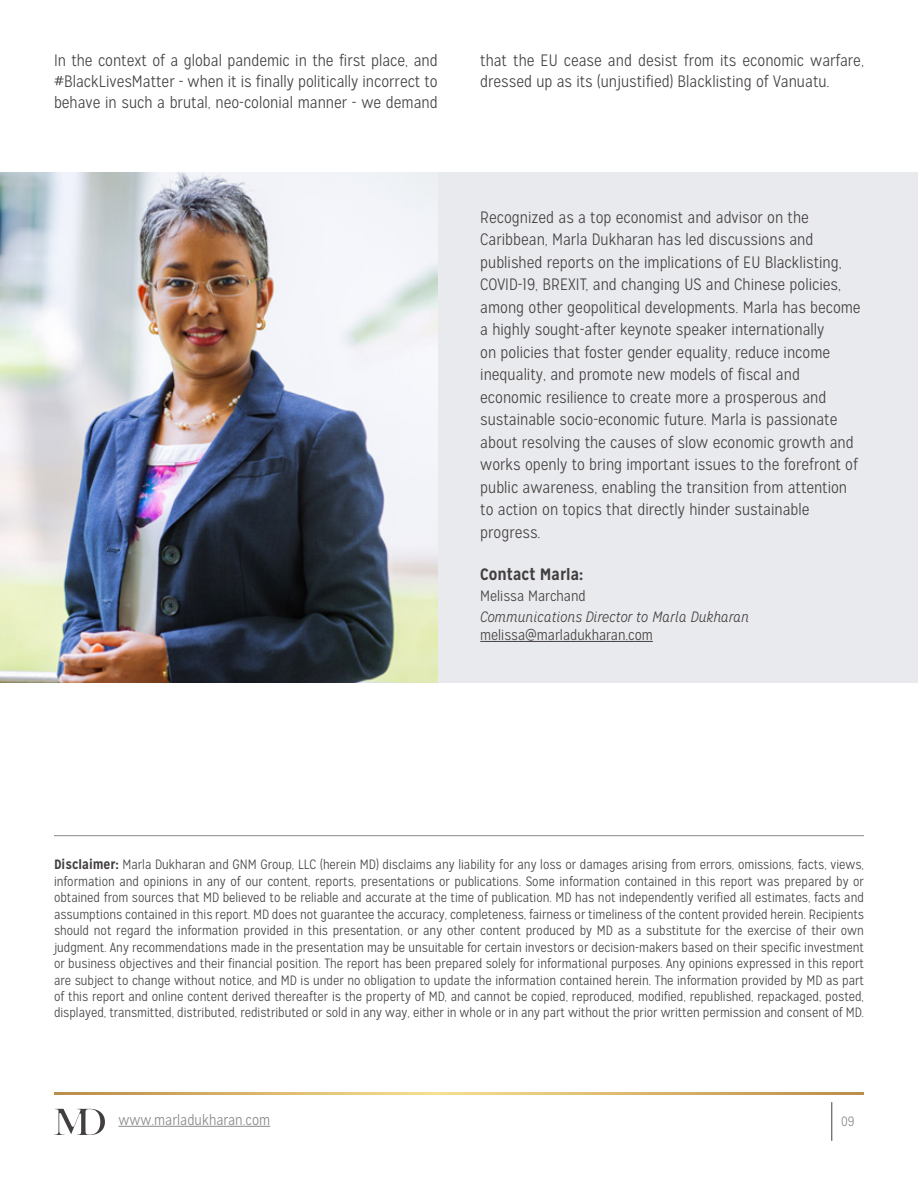
<style>
.page{position:relative;width:918px;height:1188px;background:#fff}
.page>*{position:absolute;margin:0;border:0;box-sizing:border-box;transform-origin:0 0}
.t1{font:300 16.5px/22.5px "Mission Gothic";color:#433f40}
.t2{font:700 16.5px "Mission Gothic";color:#433f40}
.t3{font:300 15px "Mission Gothic";color:#433f40}
.t4{font:italic 300 15px "Mission Gothic";color:#433f40}
.t5{font:300 15px "Mission Gothic";color:#89878a}
.t6{font:300 13.5px/16.5px "Mission Gothic";color:#433f40;text-align:justify}
.t7{font:300 13.5px "Mission Gothic";color:#89878a}
.s1{font-weight:700}
</style>
<div class="page">
<svg style="left:54px;top:1109px;width:51px;height:26px"></svg>
<hr style="left:832px;top:1102px;width:1px;height:39px;background:#433f40">
<hr style="left:118px;top:1126px;width:152px;height:1px;background:#89878a">
<svg style="left:54px;top:1092px;width:810px;height:2px;background:#d8b56c"></svg>
<hr style="left:54px;top:835px;width:810px;height:1px;background:#89878a">
<div style="left:0;top:172px;width:918px;height:510px;background:#e9eaed"></div>
<hr style="left:480px;top:641px;width:173px;height:1px;background:#433f40">
<img style="left:0;top:172px;width:437px;height:510px">
<p class="t1" style="left:54px;top:50px;width:385px;line-height:21px;text-align:justify">In the context of a global pandemic in the first place, and #BlackLivesMatter - when it is finally politically incorrect to behave in such a brutal, neo-colonial manner - we demand</p>
<p class="t1" style="left:480px;top:50px;width:385px;line-height:21px">that the EU cease and desist from its economic warfare, dressed up as its (unjustified) Blacklisting of Vanuatu.</p>
<p class="t1" style="left:480px;top:206px;width:382px">Recognized as a top economist and advisor on the Caribbean, Marla Dukharan has led discussions and published reports on the implications of EU Blacklisting, COVID-19, BREXIT, and changing US and Chinese policies, among other geopolitical developments. Marla has become a highly sought-after keynote speaker internationally<br>on policies that foster gender equality, reduce income inequality, and promote new models of fiscal and economic resilience to create more a prosperous and sustainable socio-economic future. Marla is passionate about resolving the causes of slow economic growth and works openly to bring important issues to the forefront of public awareness, enabling the transition from attention to action on topics that directly hinder sustainable progress.</p>
<p class="t2" style="left:480px;top:564px;width:105px">Contact Marla:</p>
<p class="t3" style="left:480px;top:587px;width:107px">Melissa Marchand</p>
<p class="t4" style="left:480px;top:608px;width:270px">Communications Director to Marla Dukharan</p>
<p class="t3" style="left:480px;top:626px;width:174px">melissa@marladukharan.com</p>
<p class="t6" style="left:54px;top:856px;width:812px"><span class="s1">Disclaimer:</span> Marla Dukharan and GNM Group, LLC (herein MD) disclaims any liability for any loss or damages arising from errors, omissions, facts, views, information and opinions in any of our content, reports, presentations or publications. Some information contained in this report was prepared by or obtained from sources that MD believed to be reliable and accurate at the time of publication. MD has not independently verified all estimates, facts and assumptions contained in this report. MD does not guarantee the accuracy, completeness, fairness or timeliness of the content provided herein. Recipients should not regard the information provided in this presentation, or any other content produced by MD as a substitute for the exercise of their own judgment. Any recommendations made in the presentation may be unsuitable for certain investors or decision-makers based on their specific investment or business objectives and their financial position. The report has been prepared solely for informational purposes. Any opinions expressed in this report are subject to change without notice, and MD is under no obligation to update the information contained herein. The information provided by MD as part of this report and online content derived thereafter is the property of MD, and cannot be copied, reproduced, modified, republished, repackaged, posted, displayed, transmitted, distributed, redistributed or sold in any way, either in whole or in any part without the prior written permission and consent of MD.</p>
<p class="t5" style="left:118px;top:1111px;width:153px">www.marladukharan.com</p>
<p class="t7" style="left:841px;top:1114px;width:15px">09</p>
</div>
